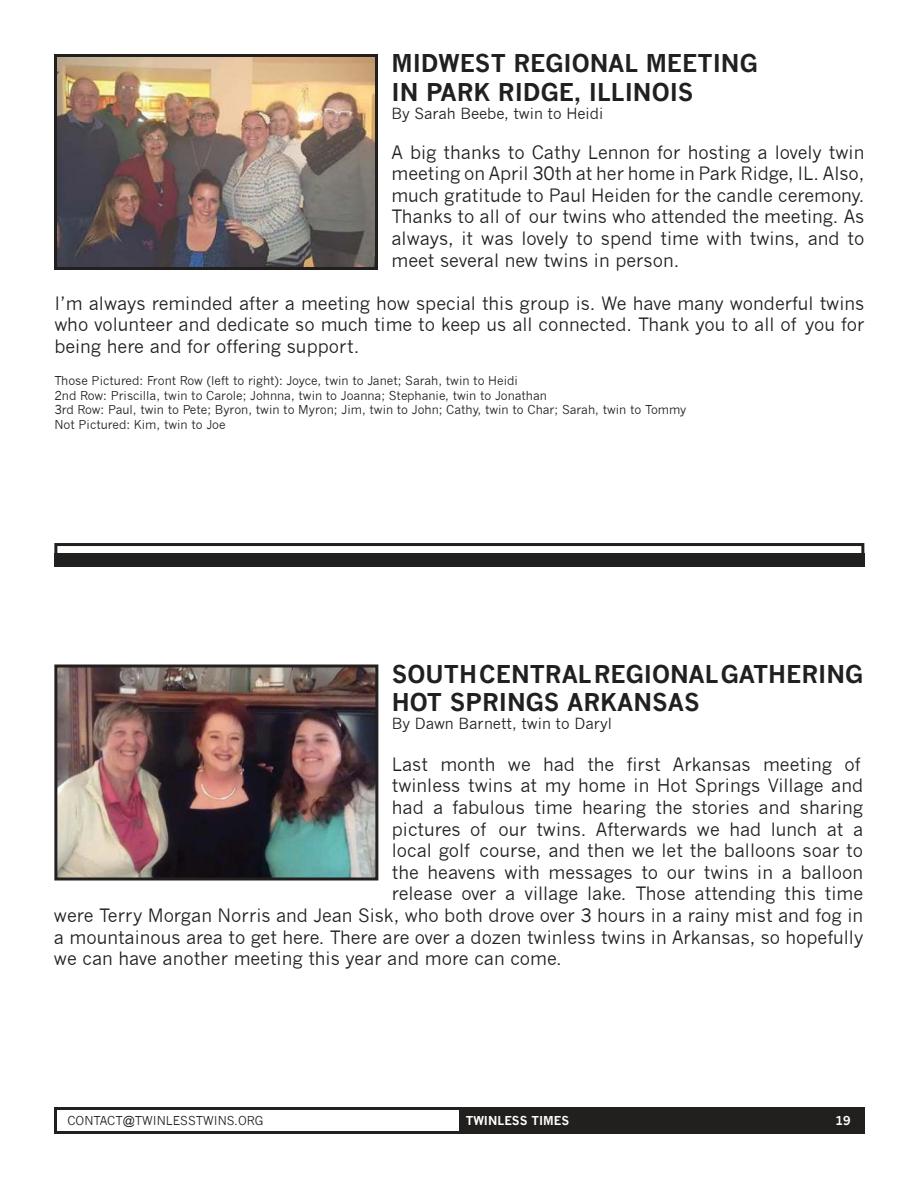
<style>
.page{position:relative;width:918px;height:1188px;background:#fff}
.page>*{position:absolute;margin:0;border:0;box-sizing:border-box;transform-origin:0 0}
.t1{font:700 24px/28.8px "News Gothic";color:#221f1f}
.t2{font:18px/21.6px "News Gothic";color:#221f1f;text-align:justify}
.t3{font:15px "News Gothic";color:#221f1f}
.t4{font:12px/14.4px "News Gothic";color:#221f1f}
.t5{font:700 12px "News Gothic";color:#fff}
</style>
<div class="page">
<div style="left:459px;top:1107px;width:405px;height:27px;background:#221f1f"></div>
<div style="left:54px;top:1107px;width:408px;height:27px;border:3px solid #221f1f"></div>
<div style="left:54px;top:543px;width:810px;height:14px;border:3px solid #221f1f"></div>
<div style="left:54px;top:553px;width:810px;height:14px;background:#221f1f"></div>
<img style="left:58px;top:668px;width:316px;height:208px">
<div style="left:54px;top:664px;width:324px;height:216px;border:3px solid #221f1f"></div>
<img style="left:58px;top:58px;width:316px;height:208px">
<div style="left:54px;top:54px;width:324px;height:216px;border:3px solid #221f1f"></div>
<h1 class="t1" style="left:392px;top:49px;width:368px">MIDWEST REGIONAL MEETING<br>IN PARK RIDGE, ILLINOIS</h1>
<p class="t3" style="left:392px;top:105px;width:213px">By Sarah Beebe, twin to Heidi</p>
<p class="t2" style="left:392px;top:141px;width:474px">A big thanks to Cathy Lennon for hosting a lovely twin meeting on April 30th at her home in Park Ridge, IL. Also, much gratitude to Paul Heiden for the candle ceremony.<br>Thanks to all of our twins who attended the meeting. As always, it was lovely to spend time with twins, and to meet several new twins in person.</p>
<p class="t2" style="left:54px;top:293px;width:812px">I’m always reminded after a meeting how special this group is. We have many wonderful twins who volunteer and dedicate so much time to keep us all connected. Thank you to all of you for being here and for offering support.</p>
<p class="t4" style="left:54px;top:374px;width:633px">Those Pictured: Front Row (left to right): Joyce, twin to Janet; Sarah, twin to Heidi<br>2nd Row: Priscilla, twin to Carole; Johnna, twin to Joanna; Stephanie, twin to Jonathan<br>3rd Row: Paul, twin to Pete; Byron, twin to Myron; Jim, twin to John; Cathy, twin to Char; Sarah, twin to Tommy Not Pictured: Kim, twin to Joe</p>
<h1 class="t1" style="left:392px;top:659px;width:473px">SOUTH CENTRAL REGIONAL GATHERING<br>HOT SPRINGS ARKANSAS</h1>
<p class="t3" style="left:392px;top:715px;width:222px">By Dawn Barnett, twin to Daryl</p>
<p class="t2" style="left:392px;top:754px;width:470px">Last month we had the first Arkansas meeting of</p>
<p class="t2" style="left:392px;top:775px;width:473px">twinless twins at my home in Hot Springs Village and</p>
<p class="t2" style="left:392px;top:797px;width:473px">had a fabulous time hearing the stories and sharing</p>
<p class="t2" style="left:392px;top:818px;width:473px">pictures of our twins. Afterwards we had lunch at a</p>
<p class="t2" style="left:392px;top:840px;width:473px">local golf course, and then we let the balloons soar to</p>
<p class="t2" style="left:392px;top:862px;width:473px">the heavens with messages to our twins in a balloon</p>
<p class="t2" style="left:392px;top:883px;width:473px">release over a village lake. Those attending this time</p>
<p class="t2" style="left:54px;top:905px;width:811px">were Terry Morgan Norris and Jean Sisk, who both drove over 3 hours in a rainy mist and fog in</p>
<p class="t2" style="left:54px;top:926px;width:811px">a mountainous area to get here. There are over a dozen twinless twins in Arkansas, so hopefully</p>
<p class="t2" style="left:54px;top:948px;width:509px">we can have another meeting this year and more can come.</p>
<p class="t4" style="left:68px;top:1113px;width:197px">CONTACT@TWINLESSTWINS.ORG</p>
<p class="t5" style="left:836px;top:1113px;width:16px">19</p>
<p class="t5" style="left:466px;top:1113px;width:105px">TWINLESS TIMES</p>
</div>
